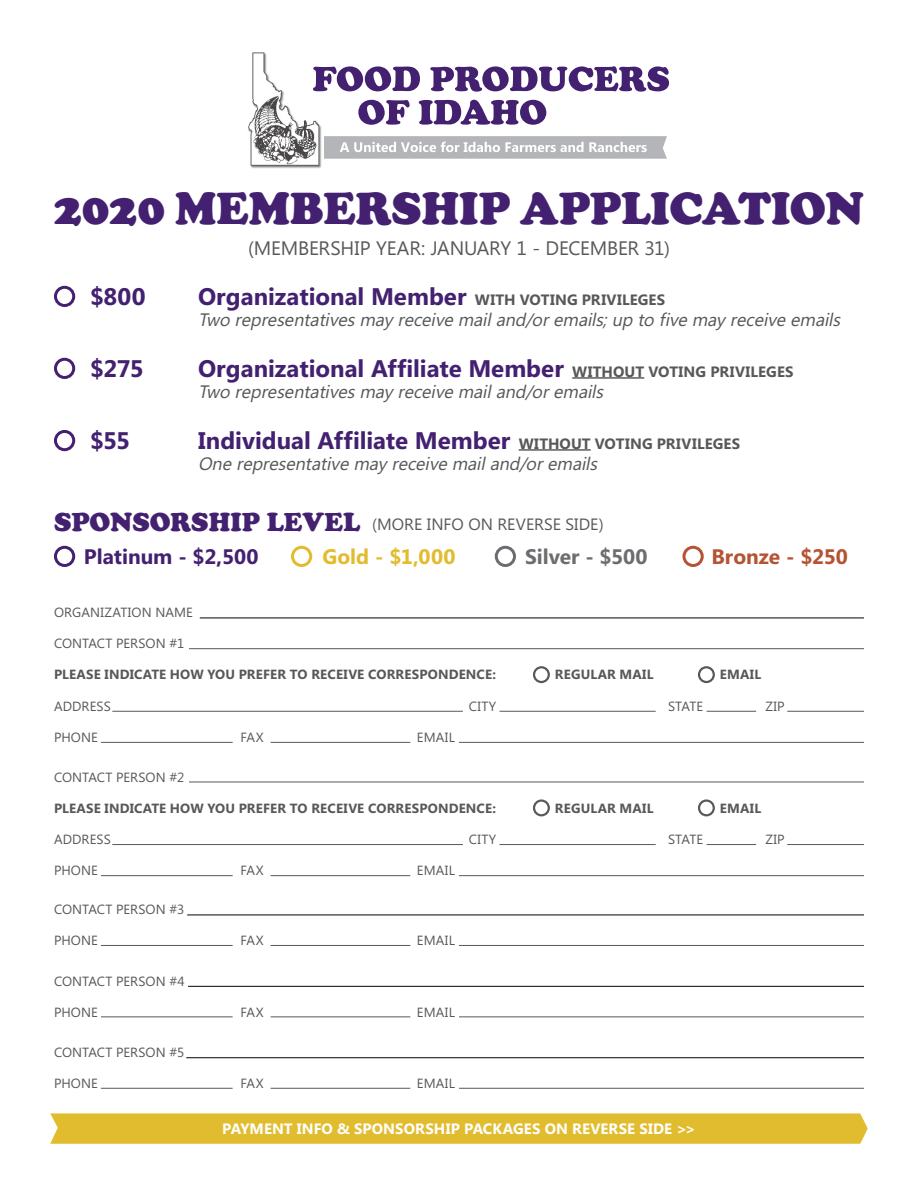
<style>
.page{position:relative;width:918px;height:1188px;background:#fff}
.page>*{position:absolute;margin:0;border:0;box-sizing:border-box;transform-origin:0 0}
.t1{font:900 46.5px "Cooper";color:#432170}
.t2{font:900 26.85px "Cooper";color:#432170}
.t3{font:700 24px "Microsoft Phags Pa";color:#432170}
.t4{font:700 21px "Microsoft Phags Pa";color:#432170}
.t5{font:700 21px "Microsoft Phags Pa";letter-spacing:.005em;color:#e2bc2f}
.t6{font:700 21px "Microsoft Phags Pa";letter-spacing:-.005em;color:#6c6d70}
.t7{font:700 21px "Microsoft Phags Pa";color:#b45434}
.t8{font:19.5px "Microsoft Phags Pa";letter-spacing:-.01em;color:#57585a}
.t9{font:italic 18px "Microsoft Phags Pa";color:#57585a}
.t10{font:16.35px "Microsoft Phags Pa";color:#57585a}
.t11{font:700 15px "Microsoft Phags Pa";letter-spacing:.005em;color:#fff}
.t12{font:13.35px "Microsoft Phags Pa";letter-spacing:.01em;color:#57585a}
.t13{font:700 13.35px "Microsoft Phags Pa";letter-spacing:.01em;color:#57585a}
.s1{font-size:15px;color:#57585a}
</style>
<div class="page">
<img style="left:248px;top:52px;width:74px;height:116px">
<svg style="left:358px;top:100px;width:188px;height:25px"></svg>
<svg style="left:313px;top:66px;width:356px;height:26px"></svg>
<svg style="left:324px;top:136px;width:343px;height:23px;background:#c1c2c4"></svg>
<hr style="left:572px;top:377px;width:72px;height:2px;background:#57585a">
<hr style="left:519px;top:449px;width:72px;height:2px;background:#57585a">
<div style="left:54px;top:286px;width:21px;height:21px;border:3px solid #432170;border-radius:50%"></div>
<div style="left:54px;top:358px;width:21px;height:21px;border:3px solid #432170;border-radius:50%"></div>
<div style="left:54px;top:430px;width:21px;height:21px;border:3px solid #432170;border-radius:50%"></div>
<div style="left:54px;top:546px;width:21px;height:21px;border:3px solid #432170;border-radius:50%"></div>
<div style="left:291px;top:546px;width:21px;height:21px;border:3px solid #e2bc2f;border-radius:50%"></div>
<div style="left:495px;top:546px;width:21px;height:21px;border:3px solid #6c6d70;border-radius:50%"></div>
<div style="left:683px;top:546px;width:21px;height:21px;border:3px solid #b45434;border-radius:50%"></div>
<hr style="left:189px;top:648px;width:675px;height:1px;background:#57585a">
<hr style="left:189px;top:782px;width:675px;height:1px;background:#57585a">
<hr style="left:112px;top:711px;width:351px;height:1px;background:#57585a">
<hr style="left:112px;top:844px;width:351px;height:1px;background:#57585a">
<hr style="left:500px;top:711px;width:156px;height:1px;background:#57585a">
<hr style="left:500px;top:844px;width:156px;height:1px;background:#57585a">
<hr style="left:707px;top:711px;width:49px;height:1px;background:#57585a">
<hr style="left:707px;top:844px;width:49px;height:1px;background:#57585a">
<hr style="left:787px;top:711px;width:77px;height:1px;background:#57585a">
<hr style="left:787px;top:844px;width:77px;height:1px;background:#57585a">
<hr style="left:101px;top:742px;width:132px;height:1px;background:#57585a">
<hr style="left:101px;top:875px;width:132px;height:1px;background:#57585a">
<hr style="left:101px;top:945px;width:132px;height:1px;background:#57585a">
<hr style="left:101px;top:1017px;width:132px;height:1px;background:#57585a">
<hr style="left:101px;top:1088px;width:132px;height:1px;background:#57585a">
<hr style="left:271px;top:742px;width:139px;height:1px;background:#57585a">
<hr style="left:271px;top:875px;width:139px;height:1px;background:#57585a">
<hr style="left:271px;top:945px;width:139px;height:1px;background:#57585a">
<hr style="left:271px;top:1017px;width:139px;height:1px;background:#57585a">
<hr style="left:271px;top:1088px;width:139px;height:1px;background:#57585a">
<hr style="left:459px;top:742px;width:405px;height:1px;background:#57585a">
<hr style="left:459px;top:875px;width:405px;height:1px;background:#57585a">
<hr style="left:459px;top:945px;width:405px;height:1px;background:#57585a">
<hr style="left:459px;top:1017px;width:405px;height:1px;background:#57585a">
<hr style="left:459px;top:1088px;width:405px;height:1px;background:#57585a">
<hr style="left:200px;top:618px;width:664px;height:1px;background:#040405">
<hr style="left:187px;top:915px;width:677px;height:1px;background:#040405">
<hr style="left:188px;top:986px;width:676px;height:1px;background:#040405">
<hr style="left:186px;top:1057px;width:678px;height:1px;background:#040405">
<div style="left:533px;top:666px;width:17px;height:17px;border:2px solid #57585a;border-radius:50%"></div>
<div style="left:533px;top:799px;width:17px;height:17px;border:2px solid #57585a;border-radius:50%"></div>
<div style="left:698px;top:666px;width:17px;height:17px;border:2px solid #57585a;border-radius:50%"></div>
<div style="left:698px;top:799px;width:17px;height:17px;border:2px solid #57585a;border-radius:50%"></div>
<svg style="left:50px;top:1113px;width:818px;height:31px;background:#e2be35"></svg>
<p class="t1" style="left:54px;top:181px;width:811px">2020 MEMBERSHIP APPLICATION</p>
<p class="t8" style="left:248px;top:234px;width:423px">(MEMBERSHIP YEAR: JANUARY 1 - DECEMBER 31)</p>
<p class="t3" style="left:90px;top:280px;width:57px">$800</p>
<p class="t3" style="left:198px;top:280px;width:469px">Organizational Member <span class="s1">WITH VOTING PRIVILEGES</span></p>
<p class="t9" style="left:198px;top:307px;width:648px">Two representativesmay receive mailand/oremails;up to five may receive emails</p>
<p class="t3" style="left:90px;top:352px;width:55px">$275</p>
<p class="t3" style="left:198px;top:352px;width:597px">Organizational Affiliate Member <span class="s1">WITHOUT VOTING PRIVILEGES</span></p>
<p class="t9" style="left:198px;top:379px;width:411px">Two representativesmay receive mailand/oremails</p>
<p class="t3" style="left:90px;top:424px;width:42px">$55</p>
<p class="t3" style="left:198px;top:424px;width:544px">Individual Affiliate Member <span class="s1">WITHOUT VOTING PRIVILEGES</span></p>
<p class="t9" style="left:198px;top:451px;width:405px">One representative may receive mailand/oremails</p>
<p class="t2" style="left:54px;top:506px;width:308px">SPONSORSHIP LEVEL</p>
<p class="t10" style="left:372px;top:513px;width:233px">(MORE INFO ON REVERSE SIDE)</p>
<p class="t4" style="left:84px;top:541px;width:176px">Platinum - $2,500</p>
<p class="t5" style="left:322px;top:541px;width:135px">Gold - $1,000</p>
<p class="t6" style="left:525px;top:541px;width:124px">Silver - $500</p>
<p class="t7" style="left:711px;top:541px;width:138px">Bronze - $250</p>
<p class="t12" style="left:54px;top:603px;width:140px">ORGANIZATION NAME</p>
<p class="t12" style="left:54px;top:634px;width:132px">CONTACT PERSON #1</p>
<p class="t13" style="left:54px;top:665px;width:444px">PLEASE INDICATE HOW YOU PREFER TO RECEIVE CORRESPONDENCE:</p>
<p class="t13" style="left:555px;top:665px;width:100px">REGULAR MAIL</p>
<p class="t13" style="left:720px;top:665px;width:43px">EMAIL</p>
<p class="t12" style="left:54px;top:697px;width:58px">ADDRESS</p>
<p class="t12" style="left:469px;top:697px;width:29px">CITY</p>
<p class="t12" style="left:668px;top:697px;width:37px">STATE</p>
<p class="t12" style="left:765px;top:697px;width:21px">ZIP</p>
<p class="t12" style="left:54px;top:728px;width:45px">PHONE</p>
<p class="t12" style="left:240px;top:728px;width:25px">FAX</p>
<p class="t12" style="left:417px;top:728px;width:40px">EMAIL</p>
<p class="t12" style="left:54px;top:768px;width:132px">CONTACT PERSON #2</p>
<p class="t13" style="left:54px;top:798px;width:444px">PLEASE INDICATE HOW YOU PREFER TO RECEIVE CORRESPONDENCE:</p>
<p class="t13" style="left:555px;top:798px;width:100px">REGULAR MAIL</p>
<p class="t13" style="left:720px;top:798px;width:43px">EMAIL</p>
<p class="t12" style="left:54px;top:830px;width:58px">ADDRESS</p>
<p class="t12" style="left:469px;top:830px;width:29px">CITY</p>
<p class="t12" style="left:668px;top:830px;width:37px">STATE</p>
<p class="t12" style="left:765px;top:830px;width:21px">ZIP</p>
<p class="t12" style="left:54px;top:861px;width:45px">PHONE</p>
<p class="t12" style="left:240px;top:861px;width:25px">FAX</p>
<p class="t12" style="left:417px;top:861px;width:40px">EMAIL</p>
<p class="t12" style="left:54px;top:900px;width:132px">CONTACT PERSON #3</p>
<p class="t12" style="left:54px;top:931px;width:45px">PHONE</p>
<p class="t12" style="left:240px;top:931px;width:25px">FAX</p>
<p class="t12" style="left:417px;top:931px;width:40px">EMAIL</p>
<p class="t12" style="left:54px;top:972px;width:132px">CONTACT PERSON #4</p>
<p class="t12" style="left:54px;top:1003px;width:45px">PHONE</p>
<p class="t12" style="left:240px;top:1003px;width:25px">FAX</p>
<p class="t12" style="left:417px;top:1003px;width:40px">EMAIL</p>
<p class="t12" style="left:54px;top:1043px;width:132px">CONTACT PERSON #5</p>
<p class="t12" style="left:54px;top:1074px;width:45px">PHONE</p>
<p class="t12" style="left:240px;top:1074px;width:25px">FAX</p>
<p class="t12" style="left:417px;top:1074px;width:40px">EMAIL</p>
<p class="t11" style="left:222px;top:1118px;width:475px">PAYMENT INFO &amp; SPONSORSHIP PACKAGES ON REVERSE SIDE &gt;&gt;</p>
</div>
